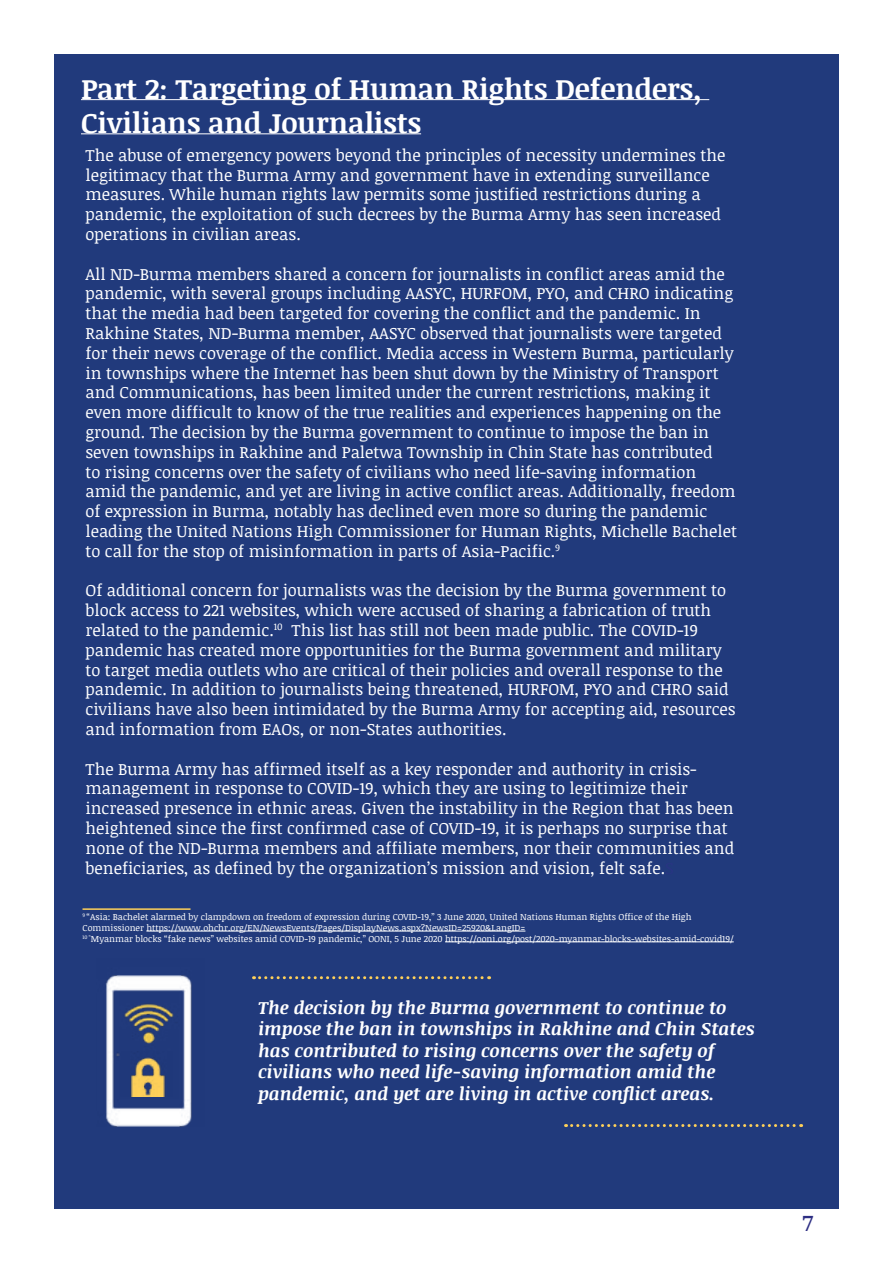
<style>
.page{position:relative;width:893px;height:1263px;background:#fff}
.page>*{position:absolute;margin:0;border:0;box-sizing:border-box;transform-origin:0 0}
.t1{font:700 28.5px/34.2px "Noticia Text";color:#fff}
.t2{font:700 21px "Noto Serif";color:#2d2e83}
.t3{font:italic 700 18px/21.6px "Noticia Text";color:#fff}
.t4{font:16.5px/19.8px "Noticia Text";color:#fff}
.t5{font:9px/10.8px "Noticia Text";color:#fff}
.s1{color:#283583}
</style>
<div class="page">
<div style="left:54px;top:54px;width:785px;height:1155px;background:#213a7c"></div>
<hr style="left:81px;top:99px;width:628px;height:1px;background:#fff">
<hr style="left:81px;top:133px;width:340px;height:1px;background:#fff">
<svg style="left:566px;top:1124px;width:236px;height:3px"></svg>
<svg style="left:254px;top:976px;width:236px;height:3px"></svg>
<img style="left:106px;top:975px;width:86px;height:151px">
<img style="left:120px;top:1051px;width:52px;height:45px">
<hr style="left:82px;top:908px;width:108px;height:2px;background:#fed059">
<hr style="left:146px;top:931px;width:379px;height:1px;background:#fff">
<hr style="left:445px;top:941px;width:289px;height:1px;background:#fff">
<h1 class="t1" style="left:81px;top:70px;width:622px">Part 2: Targeting of Human Rights Defenders,<br>Civilians and Journalists</h1>
<p class="t4" style="left:86px;top:144px;width:641px">The abuse of emergency powers beyond the principles of necessity undermines the legitimacy that the Burma Army and government have in extending surveillance measures. While human rights law permits some justified restrictions during a pandemic, the exploitation of such decrees by the Burma Army has seen increased operations in civilian areas.</p>
<p class="t4" style="left:86px;top:263px;width:653px">All ND-Burma members shared a concern for journalists in conflict areas amid the pandemic, with several groups including AASYC, HURFOM, PYO, and CHRO indicating that the media had been targeted for covering the conflict and the pandemic. In Rakhine States, ND-Burma member, AASYC observed that journalists were targeted for their news coverage of the conflict. Media access in Western Burma, particularly in townships where the Internet has been shut down by the Ministry of Transport and Communications, has been limited under the current restrictions, making it even more difficult to know of the true realities and experiences happening on the ground. The decision by the Burma government to continue to impose the ban in seven townships in Rakhine and Paletwa Township in Chin State has contributed<br>to rising concerns over the safety of civilians who need life-saving information amid the pandemic, and yet are living in active conflict areas. Additionally, freedom of expression in Burma, notably has declined even more so during the pandemic leading the United Nations High Commissioner for Human Rights, Michelle Bachelet to call for the stop of misinformation in parts of Asia-Pacific.<sup>9</sup></p>
<p class="t4" style="left:85px;top:580px;width:652px">Of additional concern for journalists was the decision by the Burma government to block access to 221 websites, which were accused of sharing a fabrication of truth related to the pandemic.<sup>10</sup> This list has still not been made public. The COVID-19 pandemic has created more opportunities for the Burma government and military to target media outlets who are critical of their policies and overall response to the pandemic. In addition to journalists being threatened, HURFOM, PYO and CHRO said civilians have also been intimidated by the Burma Army for accepting aid, resources and information from EAOs, or non-States authorities.</p>
<p class="t4" style="left:85px;top:758px;width:650px">The Burma Army has affirmed itself as a key responder and authority in crisis&shy;management in response to COVID-19, which they are using to legitimize their increased presence in ethnic areas. Given the instability in the Region that has been heightened since the first confirmed case of COVID-19, it is perhaps no surprise that none of the ND-Burma members and affiliate members, nor their communities and beneficiaries, as defined by the organization’s mission and vision, felt safe.<span class="s1">S</span></p>
<p class="t5" style="left:82px;top:911px;width:653px"><sup>9</sup> “Asia: Bachelet alarmed by clampdown on freedom of expression during COVID-19,” 3 June 2020, United Nations Human Rights Office of the High<br>Commissioner https://www.ohchr.org/EN/NewsEvents/Pages/DisplayNews.aspx?NewsID=25920&amp;LangID=<br><sup>10</sup> <sup>“</sup>Myanmar blocks “fake news” websites amid COVID-19 pandemic,” OONI, 5 June 2020 https://ooni.org/post/2020-myanmar-blocks-websites-amid-covid19/</p>
<p class="t3" style="left:258px;top:996px;width:498px">The decision by the Burma government to continue to impose the ban in townships in Rakhine and Chin States has contributed to rising concerns over the safety of civilians who need life-saving information amid the pandemic, and yet are living in active conflict areas.</p>
<p class="t2" style="left:802px;top:1209px;width:13px">7</p>
</div>
